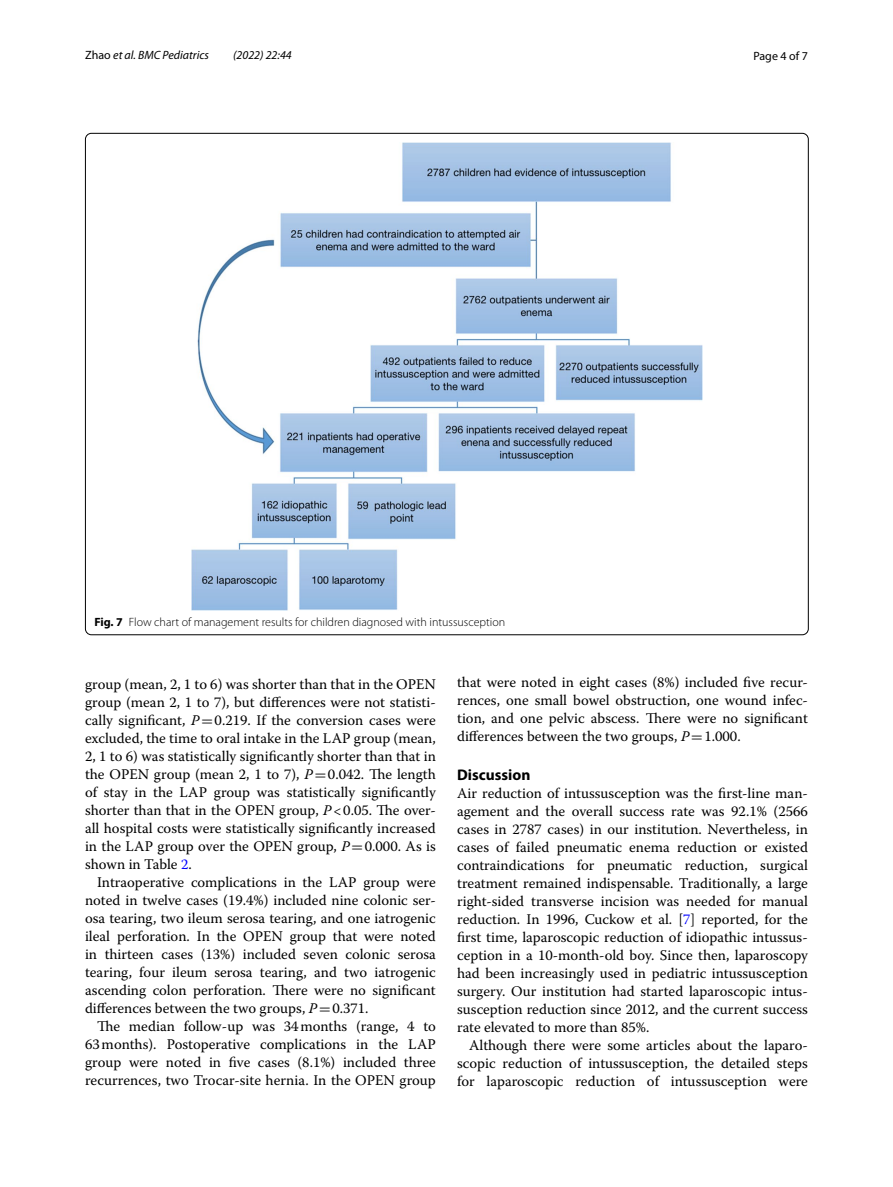
<style>
.page{position:relative;width:893px;height:1187px;background:#fff}
.page>*{position:absolute;margin:0;border:0;box-sizing:border-box;transform-origin:0 0}
.t1{font:700 15.45px "Myriad Pro";color:#000}
.t2{font:14.7px/18px "Warnock Pro";color:#000;text-align:justify}
.t3{font:300 12px "Myriad Pro";color:#000}
.t4{font:italic 12px "Myriad Pro";color:#000}
.t5{font:12px "Myriad Pro";color:#000}
.s1{font-style:normal}
.s2{font-weight:700}
.s3{font-style:italic}
.s4{font-family:"MTSY"}
.s5{color:#00f}
</style>
<div class="page">
<img style="left:192px;top:142px;width:510px;height:468px">
<p class="t4" style="left:85px;top:48px;width:126px"><span class="s1">Zhao</span> et al. BMC Pediatrics</p>
<p class="t4" style="left:233px;top:48px;width:60px">(2022) 22:44</p>
<p class="t5" style="left:753px;top:48px;width:56px">Page 4 of 7</p>
<p class="t3" style="left:94px;top:615px;width:412px"><span class="s2">Fig. 7</span> Flow chart of management results for children diagnosed with intussusception</p>
<p class="t2" style="left:85px;top:674px;width:352px">group (mean, 2, 1 to 6) was shorter than that in the OPEN group (mean 2, 1 to 7), but differences were not statisti&shy;cally significant, <span class="s3">P</span><span class="s4">=</span>0.219. If the conversion cases were excluded, the time to oral intake in the LAP group (mean, 2, 1 to 6) was statistically significantly shorter than that in the OPEN group (mean 2, 1 to 7), <span class="s3">P</span><span class="s4">=</span>0.042. The length of stay in the LAP group was statistically significantly shorter than that in the OPEN group, <span class="s3">P</span>&lt;0.05. The over&shy;all hospital costs were statistically significantly increased in the LAP group over the OPEN group, <span class="s3">P</span><span class="s4">=</span>0.000. As is shown in Table <span class="s5">2</span>.</p>
<p class="t2" style="left:85px;top:872px;width:352px;text-indent:12px">Intraoperative complications in the LAP group were noted in twelve cases (19.4%) included nine colonic ser&shy;osa tearing, two ileum serosa tearing, and one iatrogenic ileal perforation. In the OPEN group that were noted in thirteen cases (13%) included seven colonic serosa tearing, four ileum serosa tearing, and two iatrogenic ascending colon perforation. There were no significant differences between the two groups, <span class="s3">P</span><span class="s4">=</span>0.371.</p>
<p class="t2" style="left:85px;top:1016px;width:352px;text-indent:12px">The median follow-up was 34months (range, 4 to 63months). Postoperative complications in the LAP group were noted in five cases (8.1%) included three recurrences, two Trocar-site hernia. In the OPEN group</p>
<p class="t2" style="left:457px;top:672px;width:352px">that were noted in eight cases (8%) included five recur&shy;rences, one small bowel obstruction, one wound infec&shy;tion, and one pelvic abscess. There were no significant differences between the two groups, <span class="s3">P</span><span class="s4">=</span>1.000.</p>
<p class="t1" style="left:457px;top:765px;width:75px">Discussion</p>
<p class="t2" style="left:457px;top:784px;width:352px">Air reduction of intussusception was the first-line man&shy;agement and the overall success rate was 92.1% (2566 cases in 2787 cases) in our institution. Nevertheless, in cases of failed pneumatic enema reduction or existed contraindications for pneumatic reduction, surgical treatment remained indispensable. Traditionally, a large right-sided transverse incision was needed for manual reduction. In 1996, Cuckow et al. [<span class="s5">7</span>] reported, for the first time, laparoscopic reduction of idiopathic intussus&shy;ception in a 10-month-old boy. Since then, laparoscopy had been increasingly used in pediatric intussusception surgery. Our institution had started laparoscopic intus&shy;susception reduction since 2012, and the current success rate elevated to more than 85%.</p>
<p class="t2" style="left:457px;top:1036px;width:352px;text-indent:12px">Although there were some articles about the laparo&shy;scopic reduction of intussusception, the detailed steps for laparoscopic reduction of intussusception were</p>
</div>
